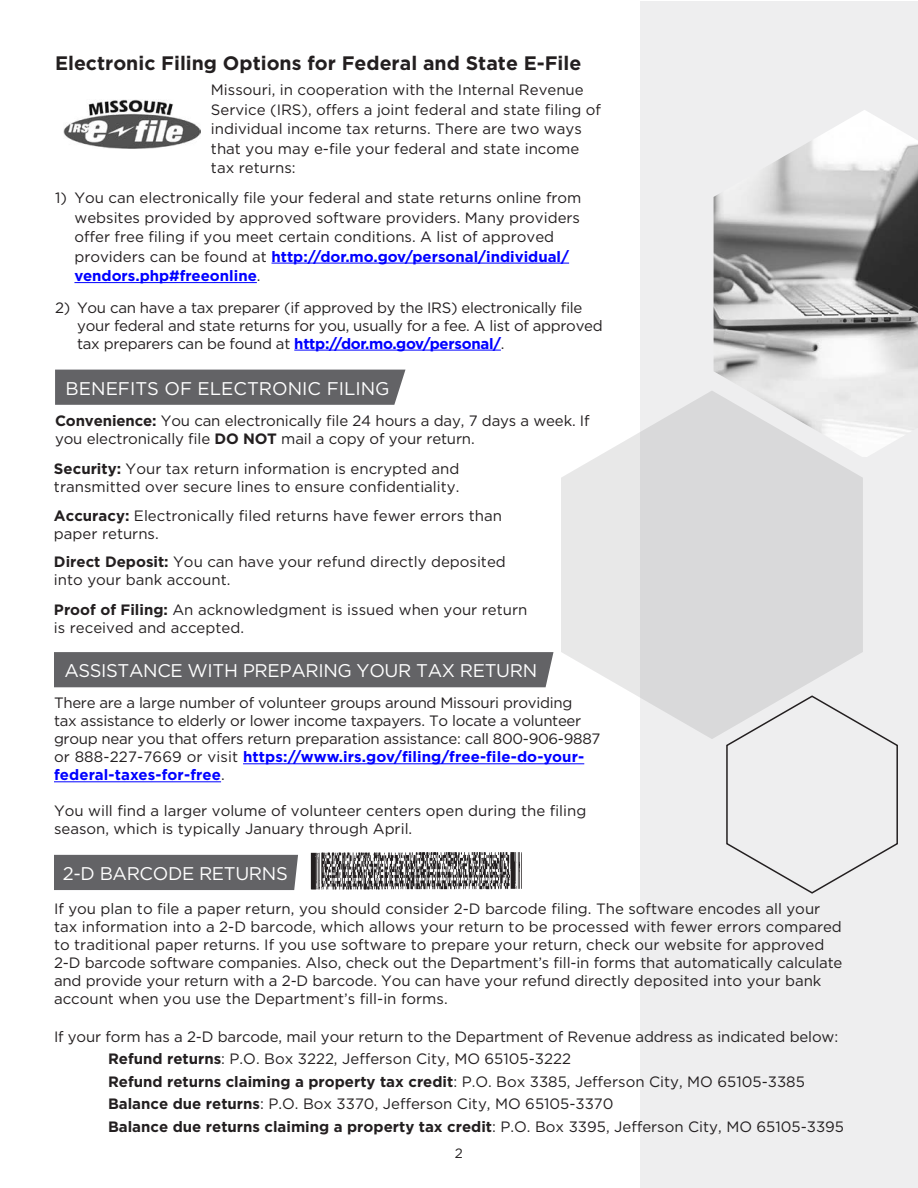
<style>
.page{position:relative;width:918px;height:1188px;background:#fff}
.page>*{position:absolute;margin:0;border:0;box-sizing:border-box;transform-origin:0 0}
.t1{font:700 19.5px "Gotham";color:#231f20}
.t2{font:18.3px "Gotham";letter-spacing:-.02em;color:#fff}
.t3{font:18.3px "Gotham";color:#fff}
.t4{font:15px/18px "Gotham";color:#231f20}
.t5{font:15px/18px "Gotham";letter-spacing:-.02em;color:#231f20}
.t6{font:700 15px "Gotham";color:#231f20}
.t7{font:13.5px "Gotham";color:#231f20}
.s1{font-weight:700;color:#00f}
.s2{font-weight:700}
.s3{font-weight:400}
</style>
<div class="page">
<img style="left:310px;top:853px;width:212px;height:36px">
<div style="left:641px;top:2px;width:277px;height:1186px;background:#eeeeef"></div>
<img style="left:714px;top:110px;width:204px;height:347px">
<svg style="left:561px;top:391px;width:302px;height:348px;fill:#d9d9da"></svg>
<svg style="left:725px;top:694px;width:173px;height:200px"></svg>
<div style="left:54px;top:855px;width:244px;height:35px;background:#636366"></div>
<hr style="left:272px;top:263px;width:297px;height:1px;background:#00f">
<hr style="left:74px;top:282px;width:183px;height:1px;background:#00f">
<hr style="left:294px;top:350px;width:207px;height:1px;background:#00f">
<hr style="left:243px;top:763px;width:341px;height:1px;background:#00f">
<hr style="left:54px;top:781px;width:167px;height:1px;background:#00f">
<div style="left:55px;top:370px;width:350px;height:35px;background:#636366"></div>
<div style="left:54px;top:652px;width:500px;height:35px;background:#636366"></div>
<img style="left:64px;top:100px;width:137px;height:49px">
<p class="t1" style="left:55px;top:50px;width:528px">Electronic Filing Options for Federal and State E-File</p>
<p class="t4" style="left:211px;top:80px;width:392px;line-height:19.5px">Missouri, in cooperation with the Internal Revenue Service (IRS), offers a joint federal and state filing of individual income tax returns. There are two ways that you may e-file your federal and state income tax returns:</p>
<p class="t4" style="left:74px;top:188px;width:509px;line-height:19.5px;text-indent:-19px">1) You can electronically file your federal and state returns online from websites provided by approved software providers. Many providers offer free filing if you meet certain conditions. A list of approved providers can be found at <span class="s1">http://dor.mo.gov/personal/individual/ vendors.php#freeonline</span>.</p>
<p class="t5" style="left:77px;top:298px;width:527px;text-indent:-22px">2) You can have a tax preparer (if approved by the IRS) electronically file your federal and state returns for you, usually for a fee. A list of approved tax preparers can be found at <span class="s1">http://dor.mo.gov/personal/</span>.</p>
<p class="t3" style="left:66px;top:376px;width:326px">BENEFITS OF ELECTRONIC FILING</p>
<p class="t4" style="left:55px;top:412px;width:536px"><span class="s2">Convenience:</span> You can electronically file 24 hours a day, 7 days a week. If you electronically file <span class="s2">DO NOT</span> mail a copy of your return.</p>
<p class="t4" style="left:54px;top:460px;width:407px"><span class="s2">Security:</span> Your tax return information is encrypted and transmitted over secure lines to ensure confidentiality.</p>
<p class="t4" style="left:54px;top:506px;width:450px"><span class="s2">Accuracy:</span> Electronically filed returns have fewer errors than paper returns.</p>
<p class="t4" style="left:54px;top:553px;width:453px"><span class="s2">Direct Deposit:</span> You can have your refund directly deposited into your bank account.</p>
<p class="t4" style="left:54px;top:601px;width:475px"><span class="s2">Proof of Filing:</span> An acknowledgment is issued when your return is received and accepted.</p>
<p class="t2" style="left:64px;top:659px;width:474px">ASSISTANCE WITH PREPARING YOUR TAX RETURN</p>
<p class="t5" style="left:54px;top:694px;width:548px">There are a large number of volunteer groups around Missouri providing<br>tax assistance to elderly or lower income taxpayers. To locate a volunteer group near you that offers return preparation assistance: call 800-906-9887 or 888-227-7669 or visit <span class="s1">https://www.irs.gov/filing/free-file-do-your&shy;federal-taxes-for-free</span>.</p>
<p class="t4" style="left:54px;top:802px;width:534px">You will find a larger volume of volunteer centers open during the filing season, which is typically January through April.</p>
<p class="t2" style="left:63px;top:862px;width:226px">2-D BARCODE RETURNS</p>
<p class="t4" style="left:54px;top:900px;width:790px">If you plan to file a paper return, you should consider 2-D barcode filing. The software encodes all your tax information into a 2-D barcode, which allows your return to be processed with fewer errors compared to traditional paper returns. If you use software to prepare your return, check our website for approved 2-D barcode software companies. Also, check out the Department’s fill-in forms that automatically calculate and provide your return with a 2-D barcode. You can have your refund directly deposited into your bank account when you use the Department’s fill-in forms.</p>
<p class="t4" style="left:54px;top:1027px;width:786px">If your form has a 2-D barcode, mail your return to the Department of Revenue address as indicated below:</p>
<p class="t4" style="left:108px;top:1050px;width:465px"><span class="s2">Refund returns</span>: P.O. Box 3222, Jefferson City, MO 65105-3222</p>
<p class="t6" style="left:108px;top:1072px;width:698px">Refund returns claiming a property tax credit<span class="s3">: P.O. Box 3385, Jefferson City, MO 65105-3385</span></p>
<p class="t4" style="left:108px;top:1095px;width:507px"><span class="s2">Balance due returns</span>: P.O. Box 3370, Jefferson City, MO 65105-3370</p>
<p class="t6" style="left:108px;top:1117px;width:738px">Balance due returns claiming a property tax credit<span class="s3">: P.O. Box 3395, Jefferson City, MO 65105-3395</span></p>
<p class="t7" style="left:455px;top:1145px;width:10px">2</p>
</div>
